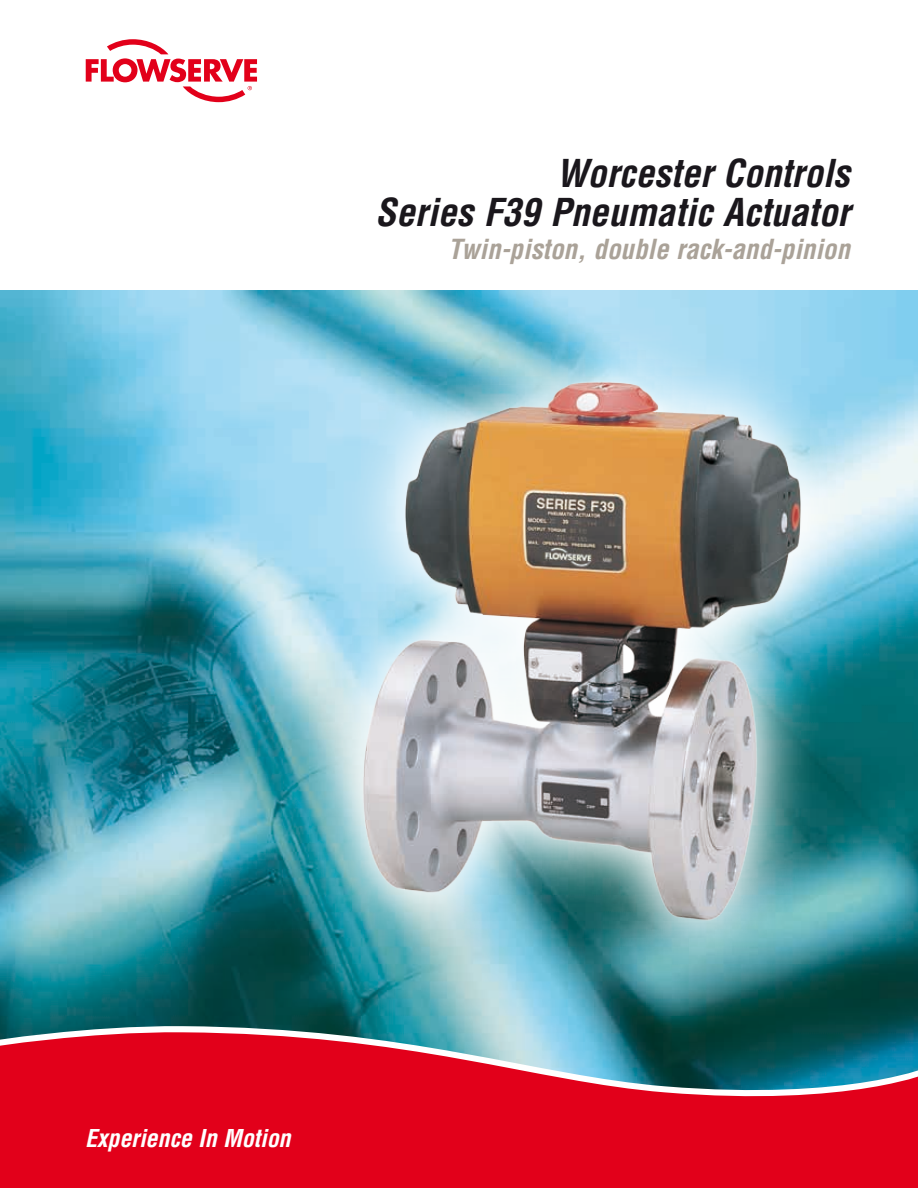
<style>
.page{position:relative;width:918px;height:1188px;background:#fff}
.page>*{position:absolute;margin:0;border:0;box-sizing:border-box;transform-origin:0 0}
.t1{font:italic 700 condensed 37.5px/39px "Helvetica";color:#1a171c;text-align:right}
.t2{font:italic 700 condensed 27px "Helvetica";color:#aaa298}
.t3{font:italic 700 condensed 24px "Helvetica";letter-spacing:-.005em;color:#fff}
</style>
<div class="page">
<img style="left:0;top:290px;width:918px;height:735px">
<svg style="left:0;top:1025px;width:918px;height:6px;background:#3f7e81"></svg>
<svg style="left:0;top:1031px;width:918px;height:157px;background:#c41c33"></svg>
<svg style="left:86px;top:39px;width:171px;height:63px"></svg>
<svg style="left:299px;top:318px;width:565px;height:664px;background:#74b9c7"></svg>
<img style="left:354px;top:371px;width:459px;height:557px">
<p class="t1" style="left:375px;top:154px;width:476px">Worcester Controls<br>Series F39 Pneumatic Actuator</p>
<p class="t2" style="left:448px;top:232px;width:403px">Twin-piston, double rack-and-pinion</p>
<p class="t3" style="left:85px;top:1123px;width:207px">Experience In Motion</p>
</div>
